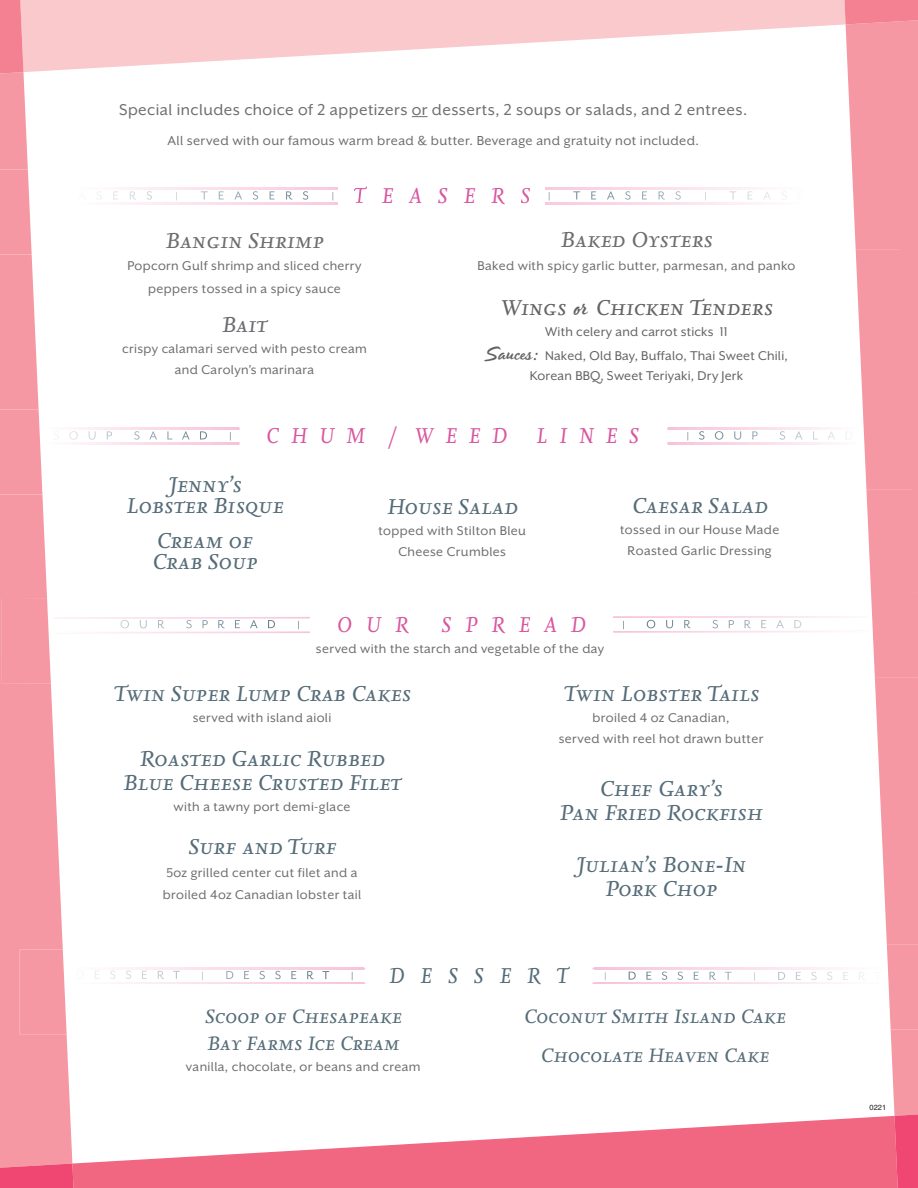
<style>
.page{position:relative;width:918px;height:1188px;background:#fff}
.page>*{position:absolute;margin:0;border:0;box-sizing:border-box;transform-origin:0 0}
.t1{font:22.5px/24px "Nexus Serif Italic SC";color:#556c78;text-align:center}
.t2{font:22.5px "Nexus Serif Italic SC";color:#6c6d70}
.t3{font:22.5px "Nexus Serif Italic SC";color:#636366}
.t4{font:22.5px "Nexus Serif Italic SC";letter-spacing:.7em;color:#d957a0;scale:.9 1}
.t5{font:22.5px "Nexus Serif Italic SC";letter-spacing:.6em;color:#d957a0;scale:.9 1}
.t6{font:22.5px "Nexus Serif Italic SC";letter-spacing:.8em;color:#d957a0;scale:.9 1}
.t7{font:22.5px "Nexus Serif Italic SC";letter-spacing:.8em;color:#556c78;scale:.9 1}
.t8{font:20.25px/27px "Nexus Serif Italic SC";color:#556c78}
.t9{font:18px "Mr Eaves XL San R";letter-spacing:.025em;color:#6c6d70}
.t10{font:15px "Mr Eaves XL San R";letter-spacing:.025em;color:#6c6d70}
.t11{font:14.7px/21px "Mr Eaves XL San R";letter-spacing:.025em;color:#6c6d70;text-align:center}
.t12{font:14.7px/24.3px "Mr Eaves XL San R";letter-spacing:.015em;color:#636366;text-align:center}
.t13{font:7.5px "Helvetica";color:#231f20}
.s1{font-family:"Timeout";font-size:24px}
.s2{font-family:"Timeout";font-size:21px}
</style>
<div class="page">
<hr style="left:72px;top:982px;width:818px;height:2px;background:#f7c1d9">
<hr style="left:72px;top:968px;width:818px;height:1px;background:#f7c1d9">
<div style="left:365px;top:965px;width:227px;height:23px;background:#fff"></div>
<img style="left:73px;top:967px;width:291px;height:17px">
<img style="left:77px;top:971px;width:275px;height:9px">
<img style="left:73px;top:968px;width:291px;height:1px">
<img style="left:594px;top:967px;width:250px;height:17px">
<img style="left:605px;top:971px;width:239px;height:10px">
<img style="left:594px;top:968px;width:250px;height:1px">
<hr style="left:47px;top:443px;width:817px;height:1px;background:#f7c1d9">
<hr style="left:47px;top:428px;width:817px;height:1px;background:#f7c1d9">
<div style="left:240px;top:425px;width:427px;height:23px;background:#fff"></div>
<img style="left:72px;top:431px;width:159px;height:10px">
<img style="left:72px;top:443px;width:158px;height:1px">
<img style="left:72px;top:428px;width:158px;height:1px">
<img style="left:688px;top:431px;width:147px;height:10px">
<img style="left:677px;top:443px;width:167px;height:1px">
<img style="left:677px;top:428px;width:167px;height:1px">
<img style="left:79px;top:191px;width:254px;height:10px">
<img style="left:354px;top:187px;width:13px;height:16px">
<img style="left:549px;top:191px;width:251px;height:10px">
<img style="left:521px;top:187px;width:9px;height:17px">
<svg style="left:412px;top:116px;width:16px;height:1px"></svg>
<svg style="left:72px;top:0;width:772px;height:70px;fill:#f9c9cc"></svg>
<svg style="left:0;top:0;width:72px;height:1116px;fill:#f598a3"></svg>
<div style="left:20px;top:949px;width:47px;height:85px;background:#f598a3"></div>
<div style="left:0;top:410px;width:42px;height:84px;background:#f598a3"></div>
<svg style="left:0;top:170px;width:32px;height:84px;background:#f59fa9"></svg>
<svg style="left:0;top:0;width:23px;height:74px;background:#f38595"></svg>
<svg style="left:0;top:1116px;width:895px;height:72px;fill:#f16681"></svg>
<svg style="left:0;top:1164px;width:74px;height:24px;background:#f04d76"></svg>
<svg style="left:844px;top:24px;width:74px;height:1092px;fill:#f598a3"></svg>
<svg style="left:887px;top:945px;width:31px;height:85px;background:#f59ea8"></svg>
<svg style="left:2px;top:593px;width:916px;height:91px"></svg>
<div style="left:863px;top:405px;width:49px;height:85px;background:#f598a3"></div>
<div style="left:852px;top:165px;width:48px;height:85px;background:#f598a3"></div>
<svg style="left:844px;top:0;width:74px;height:24px;background:#f38494"></svg>
<svg style="left:895px;top:1114px;width:23px;height:74px;background:#f04a74"></svg>
<p class="t9" style="left:119px;top:98px;width:630px">Special includes choice of 2 appetizers or desserts, 2 soups or salads, and 2 entrees.</p>
<p class="t10" style="left:167px;top:131px;width:533px">All served with our famous warm bread &amp; butter. Beverage and gratuity not included.</p>
<h1 class="t6" style="left:332px;top:187px;width:245px"><sup>|</sup> TEASERS <sup>|</sup></h1>
<h1 class="t2" style="left:166px;top:232px;width:159px">Bangin Shrimp</h1>
<p class="t11" style="left:127px;top:254px;width:236px;line-height:22.5px">Popcorn Gulf shrimp and sliced cherry peppers tossed in a spicy sauce</p>
<h1 class="t2" style="left:222px;top:316px;width:47px">Bait</h1>
<p class="t11" style="left:122px;top:337px;width:246px">crispy calamari served with pesto cream and Carolyn’s marinara</p>
<h1 class="t2" style="left:561px;top:231px;width:153px">Baked Oysters</h1>
<p class="t11" style="left:478px;top:254px;width:319px">Baked with spicy garlic butter, parmesan, and panko</p>
<h1 class="t3" style="left:500px;top:298px;width:274px">Wings <span class="s1">or</span> Chicken Tenders</h1>
<p class="t12" style="left:485px;top:318px;width:304px">With celery and carrot sticks 11<br><span class="s2">Sauces:</span> Naked, Old Bay, Buffalo, Thai Sweet Chili,</p>
<p class="t12" style="left:530px;top:363px;width:215px">Korean BBQ, Sweet Teriyaki, Dry Jerk</p>
<h1 class="t5" style="left:266px;top:427px;width:269px">CHUM / WEED</h1>
<h1 class="t4" style="left:536px;top:427px;width:115px">LINES</h1>
<h1 class="t1" style="left:126px;top:476px;width:159px;line-height:21px">Jenny’s<br>Lobster Bisque</h1>
<h1 class="t1" style="left:152px;top:532px;width:106px;line-height:21px;text-align:left">Cream of<br>Crab Soup</h1>
<h1 class="t1" style="left:387px;top:496px;width:132px">House Salad</h1>
<p class="t11" style="left:378px;top:519px;width:149px">topped with Stilton Bleu<br>Cheese Crumbles</p>
<h1 class="t1" style="left:632px;top:496px;width:137px">Caesar Salad</h1>
<p class="t11" style="left:620px;top:519px;width:161px">tossed in our House Made<br>Roasted Garlic Dressing</p>
<h1 class="t4" style="left:337px;top:616px;width:81px">OUR</h1>
<h1 class="t4" style="left:441px;top:616px;width:162px">SPREAD</h1>
<p class="t11" style="left:316px;top:638px;width:290px">served with the starch and vegetable of the day</p>
<h1 class="t1" style="left:113px;top:684px;width:299px">Twin Super Lump Crab Cakes</h1>
<p class="t11" style="left:193px;top:707px;width:140px">served with island aioli</p>
<h1 class="t1" style="left:123px;top:748px;width:280px">Roasted Garlic Rubbed<br>Blue Cheese Crusted Filet</h1>
<p class="t11" style="left:174px;top:795px;width:179px">with a tawny port demi-glace</p>
<h1 class="t1" style="left:188px;top:837px;width:149px">Surf and Turf</h1>
<p class="t11" style="left:163px;top:860px;width:200px;line-height:22.5px;text-align:left">5oz grilled center cut filet and a broiled 4oz Canadian lobster tail</p>
<h1 class="t1" style="left:563px;top:684px;width:197px">Twin Lobster Tails</h1>
<p class="t11" style="left:559px;top:707px;width:206px">broiled 4 oz Canadian,<br>served with reel hot drawn butter</p>
<h1 class="t1" style="left:560px;top:778px;width:204px">Chef Gary’s<br>Pan Fried Rockfish</h1>
<h1 class="t1" style="left:576px;top:855px;width:171px">Julian’s Bone-In<br>Pork Chop</h1>
<h1 class="t7" style="left:389px;top:967px;width:201px">DESSERT</h1>
<h2 class="t8" style="left:205px;top:1005px;width:198px">Scoop of Chesapeake<br>Bay Farms Ice Cream</h2>
<p class="t11" style="left:186px;top:1056px;width:236px">vanilla, chocolate, or beans and cream</p>
<h2 class="t8" style="left:524px;top:999px;width:263px;line-height:39px;text-align:center">Coconut Smith Island Cake<br>Chocolate Heaven Cake</h2>
<p class="t13" style="left:869px;top:1103px;width:18px">0221</p>
</div>
